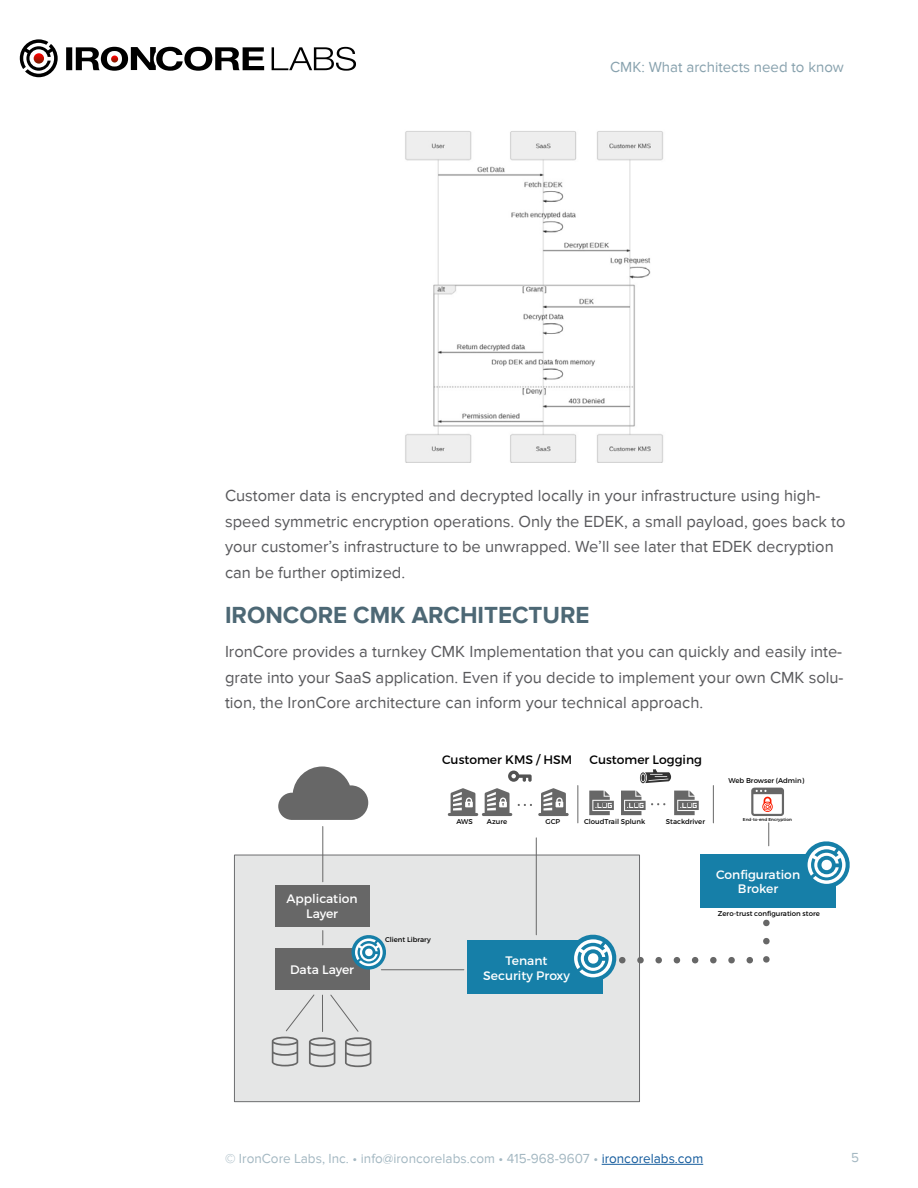
<style>
.page{position:relative;width:918px;height:1188px;background:#fff}
.page>*{position:absolute;margin:0;border:0;box-sizing:border-box;transform-origin:0 0}
.Heading_1{font:700 24px "Proxima Nova";color:#4d6875}
._2_0_Body_Font_-_Sma{font:16.5px/25.5px "Proxima Nova";color:#5a5a5d}
.t1{font:15px "Proxima Nova";color:#88a2ae}
.t2{font:13.5px "Proxima Nova";color:#a4b8c2}
.t3{font:12.3px/14.7px "Montserrat";color:#fff;text-align:center}
.t4{font:12.3px "Montserrat";color:#000}
.t5{font:6.9px "Montserrat";color:#000}
.t6{font:4.35px "Montserrat";color:#000}
.s1{color:#175d9e}
</style>
<div class="page">
<svg style="left:20px;top:39px;width:38px;height:38px"></svg>
<svg style="left:66px;top:47px;width:290px;height:24px"></svg>
<hr style="left:602px;top:1164px;width:101px;height:1px;background:#175d9e">
<img style="left:405px;top:131px;width:258px;height:332px">
<hr style="left:713px;top:786px;width:1px;height:37px;background:#676767">
<div style="left:234px;top:855px;width:406px;height:247px;background:#e5e6e6"></div>
<div style="left:234px;top:855px;width:406px;height:247px;border:1px solid #6d6e70"></div>
<hr style="left:381px;top:969px;width:83px;height:1px;background:#676767">
<hr style="left:323px;top:827px;width:1px;height:55px;background:#676767">
<svg style="left:323px;top:931px;width:1px;height:14px"></svg>
<hr style="left:578px;top:786px;width:1px;height:37px;background:#676767">
<svg style="left:768px;top:823px;width:1px;height:23px"></svg>
<hr style="left:536px;top:838px;width:1px;height:97px;background:#676767">
<div style="left:275px;top:885px;width:95px;height:42px;background:#676767"></div>
<div style="left:275px;top:948px;width:95px;height:42px;background:#676767"></div>
<div style="left:467px;top:940px;width:136px;height:54px;background:#167fa8"></div>
<div style="left:700px;top:854px;width:135px;height:54px;background:#167fa8"></div>
<svg style="left:805px;top:841px;width:45px;height:50px"></svg>
<svg style="left:574px;top:934px;width:52px;height:46px"></svg>
<svg style="left:637px;top:957px;width:7px;height:7px"></svg>
<svg style="left:655px;top:957px;width:7px;height:7px"></svg>
<svg style="left:518px;top:804px;width:14px;height:2px"></svg>
<svg style="left:673px;top:957px;width:7px;height:7px"></svg>
<svg style="left:692px;top:957px;width:7px;height:7px"></svg>
<svg style="left:710px;top:957px;width:7px;height:7px"></svg>
<svg style="left:728px;top:957px;width:7px;height:7px"></svg>
<svg style="left:746px;top:957px;width:7px;height:7px"></svg>
<svg style="left:763px;top:919px;width:7px;height:8px"></svg>
<svg style="left:763px;top:938px;width:7px;height:7px"></svg>
<svg style="left:763px;top:956px;width:7px;height:7px"></svg>
<svg style="left:448px;top:788px;width:64px;height:28px"></svg>
<svg style="left:538px;top:788px;width:31px;height:28px"></svg>
<svg style="left:508px;top:771px;width:24px;height:11px"></svg>
<svg style="left:278px;top:767px;width:90px;height:53px"></svg>
<svg style="left:272px;top:994px;width:99px;height:73px"></svg>
<svg style="left:674px;top:791px;width:25px;height:24px"></svg>
<svg style="left:621px;top:791px;width:45px;height:24px"></svg>
<svg style="left:589px;top:791px;width:25px;height:24px"></svg>
<svg style="left:640px;top:769px;width:31px;height:14px"></svg>
<svg style="left:751px;top:788px;width:33px;height:28px"></svg>
<svg style="left:351px;top:935px;width:37px;height:36px"></svg>
<p class="t1" style="left:610px;top:59px;width:235px">CMK: What architects need to know</p>
<p class="_2_0_Body_Font_-_Sma" style="left:225px;top:483px;width:622px">Customer data is encrypted and decrypted locally in your infrastructure using high&shy;speed symmetric encryption operations. Only the EDEK, a small payload, goes back to your customer’s infrastructure to be unwrapped. We’ll see later that EDEK decryption can be further optimized.</p>
<p class="Heading_1" style="left:225px;top:601px;width:366px">IRONCORE CMK ARCHITECTURE</p>
<p class="_2_0_Body_Font_-_Sma" style="left:225px;top:639px;width:620px;text-align:justify">IronCore provides a turnkey CMK Implementation that you can quickly and easily inte&shy;grate into your SaaS application. Even if you decide to implement your own CMK solu&shy;tion, the IronCore architecture can inform your technical approach.</p>
<p class="t4" style="left:442px;top:752px;width:132px">Customer KMS / HSM</p>
<p class="t4" style="left:590px;top:752px;width:114px">Customer Logging</p>
<p class="t5" style="left:456px;top:818px;width:18px">AWS</p>
<p class="t5" style="left:487px;top:818px;width:22px">Azure</p>
<p class="t5" style="left:546px;top:818px;width:16px">GCP</p>
<p class="t5" style="left:584px;top:818px;width:63px">CloudTrail Splunk</p>
<p class="t5" style="left:666px;top:818px;width:41px">Stackdriver</p>
<p class="t5" style="left:729px;top:776px;width:77px">Web Browser (Admin)</p>
<p class="t6" style="left:743px;top:817px;width:50px">End-to-end Encryption</p>
<p class="t3" style="left:286px;top:891px;width:73px">Application<br>Layer</p>
<p class="t5" style="left:385px;top:935px;width:47px">Client Library</p>
<p class="t3" style="left:290px;top:963px;width:66px">Data Layer</p>
<p class="t3" style="left:483px;top:953px;width:88px">Tenant<br>Security Proxy</p>
<p class="t3" style="left:716px;top:867px;width:86px">Configuration<br>Broker</p>
<p class="t5" style="left:718px;top:909px;width:103px">Zero-trust configuration store</p>
<p class="t2" style="left:225px;top:1151px;width:480px">© IronCore Labs, Inc. • info@ironcorelabs.com • 415-968-9607 • <span class="s1">ironcorelabs.com</span></p>
<p class="t2" style="left:851px;top:1150px;width:9px">5</p>
</div>
